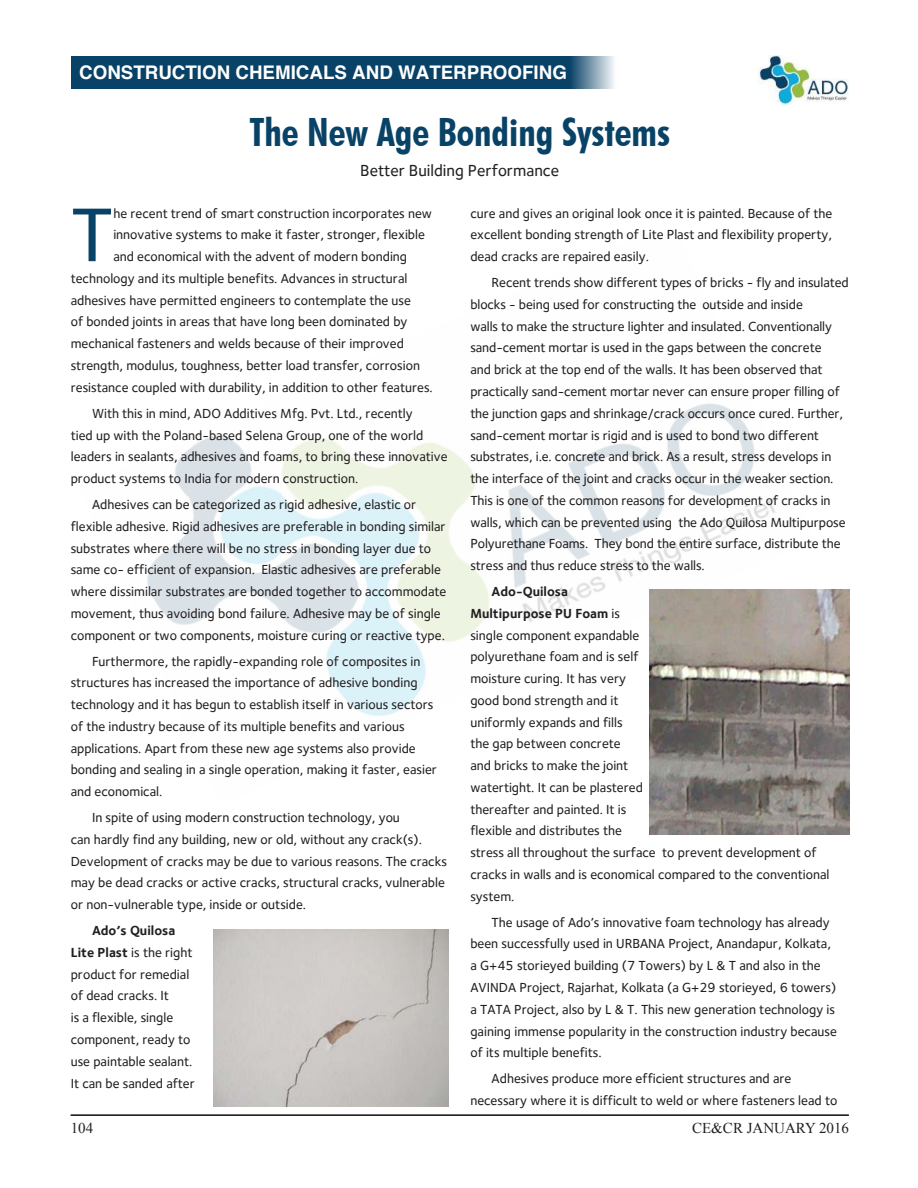
<style>
.page{position:relative;width:918px;height:1188px;background:#fff}
.page>*{position:absolute;margin:0;border:0;box-sizing:border-box;transform-origin:0 0}
.t1{font:500 78.75px "Foundry Sterling";color:#094267}
.t2{font:700 condensed 39px "Futura BT";color:#094267}
.t3{font:700 18.75px "Helvetica";color:#fff}
.t4{font:500 16.5px "Foundry Sterling";color:#231f20}
.t5{font:15px "Times New Roman";color:#231f20}
.t6{font:500 13.5px/21.8px "Foundry Sterling";color:#231f20}
.s1{font-weight:700}
</style>
<div class="page">
<img style="left:147px;top:403px;width:629px;height:313px">
<div style="left:71px;top:56px;width:546px;height:33px;background:#094267"></div>
<hr style="left:71px;top:1114px;width:777px;height:1px;background:#231f20">
<img style="left:757px;top:56px;width:91px;height:49px">
<img style="left:213px;top:929px;width:236px;height:177px">
<img style="left:649px;top:589px;width:200px;height:246px">
<h3 class="t3" style="left:79px;top:62px;width:489px">CONSTRUCTION CHEMICALS AND WATERPROOFING</h3>
<h2 class="t2" style="left:249px;top:116px;width:422px">The New Age Bonding Systems</h2>
<p class="t4" style="left:360px;top:164px;width:200px">Better Building Performance</p>
<h1 class="t1" style="left:71px;top:203px;width:44px">T</h1>
<p class="t6" style="left:113px;top:203px;width:320px">he recent trend of smart construction incorporates new</p>
<p class="t6" style="left:113px;top:225px;width:313px">innovative systems to make it faster, stronger, flexible</p>
<p class="t6" style="left:113px;top:247px;width:295px">and economical with the advent of modern bonding</p>
<p class="t6" style="left:71px;top:269px;width:338px">technology and its multiple benefits. Advances in structural</p>
<p class="t6" style="left:71px;top:290px;width:342px">adhesives have permitted engineers to contemplate the use</p>
<p class="t6" style="left:71px;top:312px;width:338px">of bonded joints in areas that have long been dominated by</p>
<p class="t6" style="left:71px;top:334px;width:335px">mechanical fasteners and welds because of their improved</p>
<p class="t6" style="left:71px;top:356px;width:351px">strength, modulus, toughness, better load transfer, corrosion</p>
<p class="t6" style="left:71px;top:377px;width:363px">resistance coupled with durability, in addition to other features.</p>
<p class="t6" style="left:71px;top:403px;width:378px;text-indent:21px">With this in mind, ADO Additives Mfg. Pvt. Ltd., recently<br>tied up with the Poland-based Selena Group, one of the world leaders in sealants, adhesives and foams, to bring these innovative product systems to India for modern construction.</p>
<p class="t6" style="left:71px;top:495px;width:377px;text-indent:21px">Adhesives can be categorized as rigid adhesive, elastic or flexible adhesive. Rigid adhesives are preferable in bonding similar substrates where there will be no stress in bonding layer due to same co- efficient of expansion. Elastic adhesives are preferable where dissimilar substrates are bonded together to accommodate movement, thus avoiding bond failure. Adhesive may be of single component or two components, moisture curing or reactive type.</p>
<p class="t6" style="left:71px;top:651px;width:368px;text-indent:21px">Furthermore, the rapidly-expanding role of composites in structures has increased the importance of adhesive bonding technology and it has begun to establish itself in various sectors of the industry because of its multiple benefits and various applications. Apart from these new age systems also provide bonding and sealing in a single operation, making it faster, easier and economical.</p>
<p class="t6" style="left:71px;top:808px;width:378px;text-indent:21px">In spite of using modern construction technology, you<br>can hardly find any building, new or old, without any crack(s).<br>Development of cracks may be due to various reasons. The cracks may be dead cracks or active cracks, structural cracks, vulnerable or non-vulnerable type, inside or outside.</p>
<p class="t6" style="left:71px;top:921px;width:126px;text-indent:21px"><span class="s1">Ado’s Quilosa<br>Lite Plast</span> is the right product for remedial of dead cracks. It<br>is a flexible, single component, ready to use paintable sealant.<br>It can be sanded after</p>
<p class="t6" style="left:470px;top:203px;width:363px;text-align:justify">cure and gives an original look once it is painted. Because of the excellent bonding strength of Lite Plast and flexibility property, dead cracks are repaired easily.</p>
<p class="t6" style="left:470px;top:273px;width:380px;text-indent:21px">Recent trends show different types of bricks - fly and insulated blocks - being used for constructing the outside and inside<br>walls to make the structure lighter and insulated. Conventionally sand-cement mortar is used in the gaps between the concrete<br>and brick at the top end of the walls. It has been observed that practically sand-cement mortar never can ensure proper filling of the junction gaps and shrinkage/crack occurs once cured. Further, sand-cement mortar is rigid and is used to bond two different substrates, i.e. concrete and brick. As a result, stress develops in the interface of the joint and cracks occur in the weaker section.<br>This is one of the common reasons for development of cracks in walls, which can be prevented using the Ado Quilosa Multipurpose Polyurethane Foams. They bond the entire surface, distribute the stress and thus reduce stress to the walls.</p>
<p class="t6" style="left:470px;top:582px;width:360px;text-indent:21px"><span class="s1">Ado-Quilosa<br>Multipurpose PU Foam</span> is<br>single component expandable<br>polyurethane foam and is self<br>moisture curing. It has very<br>good bond strength and it<br>uniformly expands and fills<br>the gap between concrete<br>and bricks to make the joint<br>watertight. It can be plastered<br>thereafter and painted. It is<br>flexible and distributes the<br>stress all throughout the surface to prevent development of cracks in walls and is economical compared to the conventional system.</p>
<p class="t6" style="left:470px;top:912px;width:368px;text-indent:21px">The usage of Ado’s innovative foam technology has already been successfully used in URBANA Project, Anandapur, Kolkata, a G+45 storieyed building (7 Towers) by L &amp; T and also in the AVINDA Project, Rajarhat, Kolkata (a G+29 storieyed, 6 towers) a TATA Project, also by L &amp; T. This new generation technology is gaining immense popularity in the construction industry because of its multiple benefits.</p>
<p class="t6" style="left:470px;top:1069px;width:368px;text-indent:21px">Adhesives produce more efficient structures and are necessary where it is difficult to weld or where fasteners lead to</p>
<p class="t5" style="left:71px;top:1119px;width:24px">104</p>
<p class="t5" style="left:692px;top:1119px;width:158px">CE&amp;CR JANUARY 2016</p>
</div>
